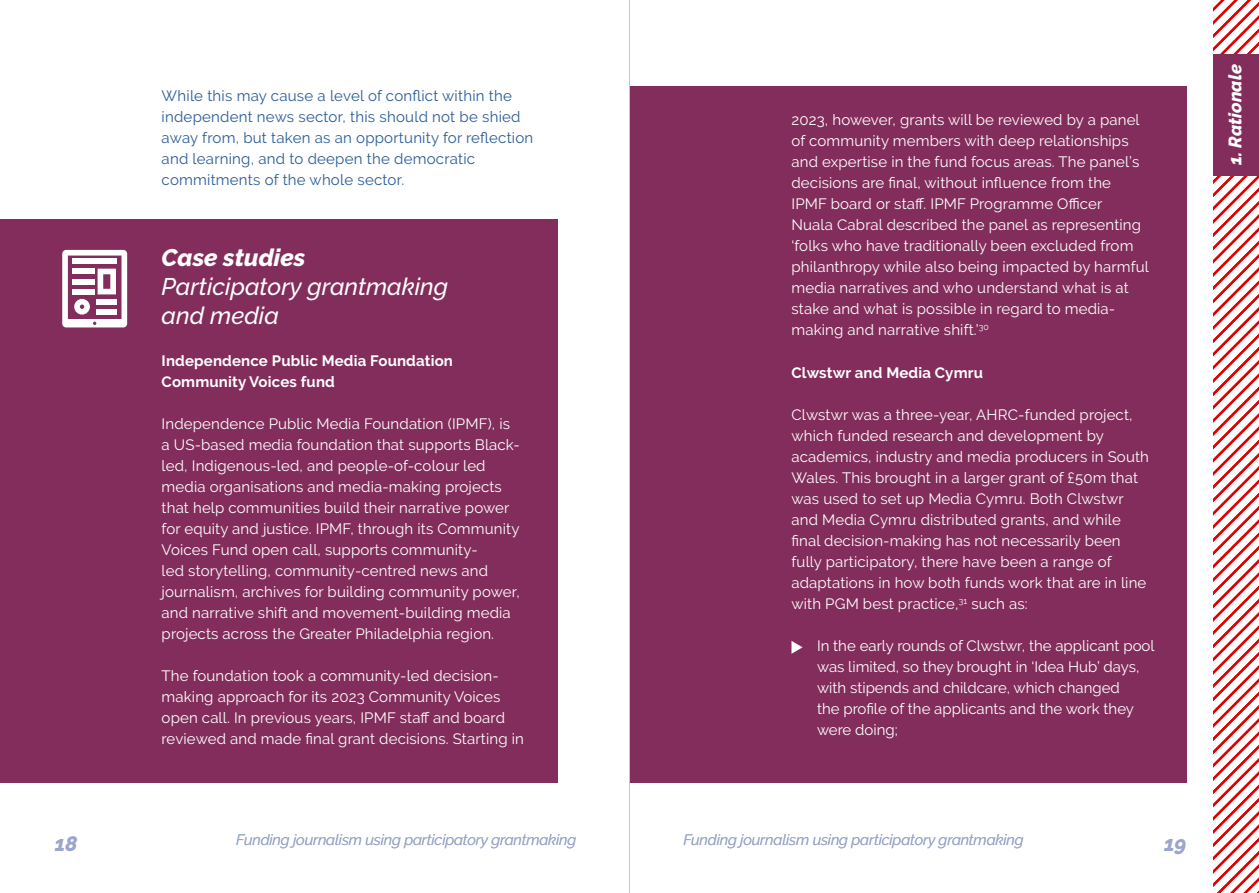
<style>
.page{position:relative;width:1259px;height:893px;background:#fff}
.page>*{position:absolute;margin:0;border:0;box-sizing:border-box;transform-origin:0 0}
.t1{font:italic 500 24px/28.8px "Raleway";color:#fff}
.t2{font:italic 800 24px "Raleway";color:#fff}
.t3{font:italic 800 21px "Raleway";color:#9ba6ca}
.t4{font:italic 800 18px "Raleway";letter-spacing:-.005em;color:#fff}
.t5{font:15px/21px "Raleway";letter-spacing:.01em;color:#fff}
.t6{font:15px/21px "Raleway";letter-spacing:.015em;color:#2a5c97}
.t7{font:italic 15px "Raleway";letter-spacing:-.01em;color:#9ba6ca}
.t8{font:700 15px/21px "Raleway";letter-spacing:.01em;color:#fff}
</style>
<div class="page">
<svg style="left:1213px;top:0;width:46px;height:893px"></svg>
<div style="left:1213px;top:54px;width:46px;height:121px;background:#822d5b"></div>
<div style="left:0;top:219px;width:557px;height:564px;background:#822d5b"></div>
<div style="left:630px;top:87px;width:557px;height:696px;background:#822d5b"></div>
<svg style="left:791px;top:641px;width:11px;height:13px"></svg>
<svg style="left:62px;top:250px;width:65px;height:77px"></svg>
<hr style="left:629px;top:0;width:1px;height:893px;background:#c6c6c6">
<p class="t6" style="left:162px;top:85px;width:373px">While this may cause a level of conflict within the independent news sector, this should not be shied away from, but taken as an opportunity for reflection and learning, and to deepen the democratic commitments of the whole sector.</p>
<h1 class="t2" style="left:162px;top:244px;width:145px">Case studies</h1>
<h1 class="t1" style="left:162px;top:272px;width:288px">Participatory grantmaking and media</h1>
<p class="t8" style="left:162px;top:350px;width:293px">Independence Public Media Foundation<br>Community Voices fund</p>
<p class="t5" style="left:162px;top:413px;width:360px">Independence Public Media Foundation (IPMF), is a US-based media foundation that supports Black&shy;led, Indigenous-led, and people-of-colour led media organisations and media-making projects that help communities build their narrative power for equity and justice. IPMF, through its Community Voices Fund open call, supports community-<br>led storytelling, community-centred news and journalism, archives for building community power, and narrative shift and movement-building media projects across the Greater Philadelphia region.</p>
<p class="t5" style="left:162px;top:665px;width:364px">The foundation took a community-led decision&shy;making approach for its 2023 Community Voices open call. In previous years, IPMF staff and board reviewed and made final grant decisions. Starting in</p>
<p class="t5" style="left:791px;top:110px;width:359px">2023, however, grants will be reviewed by a panel of community members with deep relationships and expertise in the fund focus areas. The panel’s decisions are final, without influence from the IPMF board or staff. IPMF Programme Officer<br>Nuala Cabral described the panel as representing ‘folks who have traditionally been excluded from philanthropy while also being impacted by harmful media narratives and who understand what is at stake and what is possible in regard to media&shy;making and narrative shift.’<sup>30</sup></p>
<p class="t8" style="left:791px;top:362px;width:193px">Clwstwr and Media Cymru</p>
<p class="t5" style="left:791px;top:404px;width:359px">Clwstwr was a three-year, AHRC-funded project, which funded research and development by academics, industry and media producers in South Wales. This brought in a larger grant of £50m that was used to set up Media Cymru. Both Clwstwr and Media Cymru distributed grants, and while final decision-making has not necessarily been fully participatory, there have been a range of adaptations in how both funds work that are in line with PGM best practice,<sup>31</sup> such as:</p>
<p class="t5" style="left:817px;top:635px;width:339px">In the early rounds of Clwstwr, the applicant pool was limited, so they brought in ‘Idea Hub’ days, with stipends and childcare, which changed<br>the profile of the applicants and the work they were doing;</p>
<p class="t7" style="left:236px;top:831px;width:341px">Funding journalism using participatory grantmaking</p>
<p class="t7" style="left:683px;top:831px;width:341px">Funding journalism using participatory grantmaking</p>
<h2 class="t3" style="left:55px;top:831px;width:24px">18</h2>
<h2 class="t3" style="left:1164px;top:831px;width:24px">19</h2>
<p class="t4" style="left:1224px;top:165px;width:102px;rotate:-90deg">1. Rationale</p>
</div>
